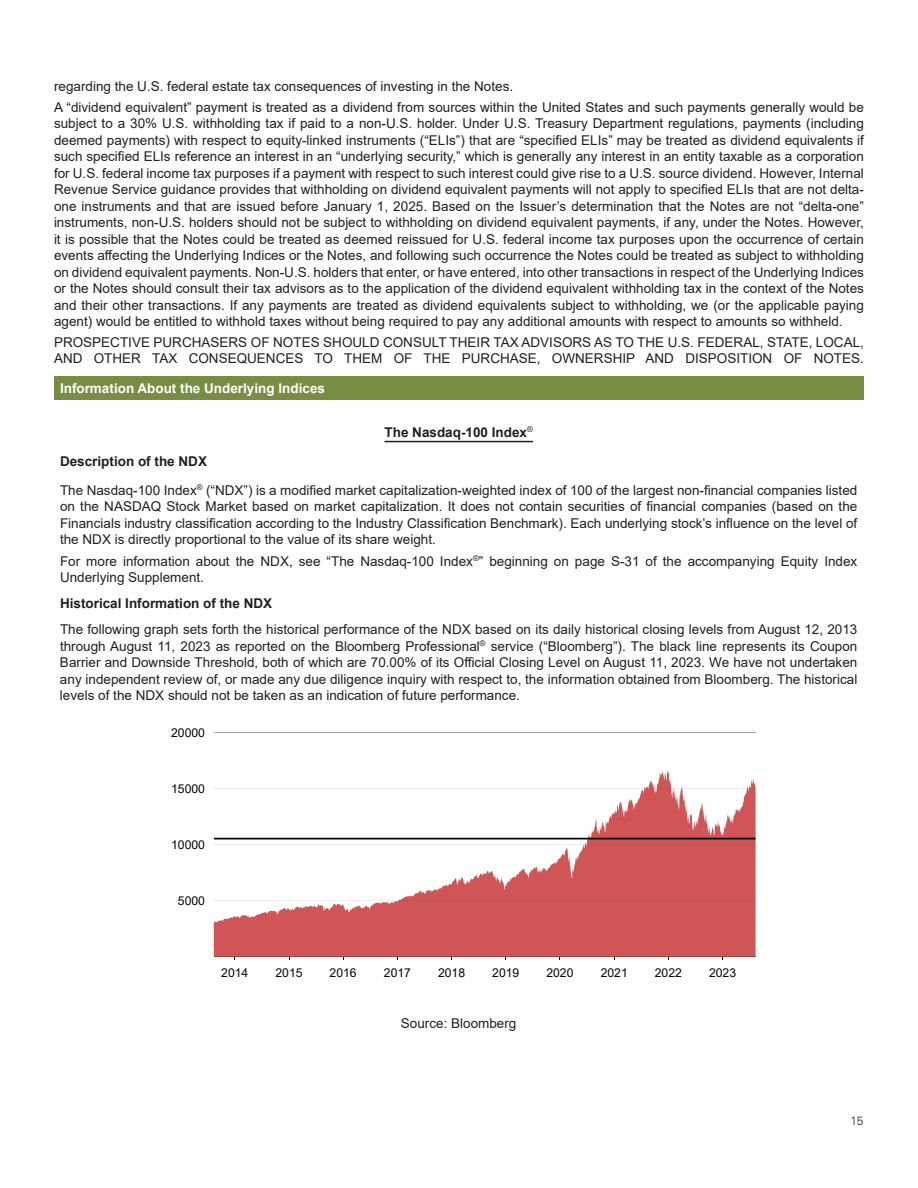
<style>
.page{position:relative;width:918px;height:1188px;background:#fff}
.page>*{position:absolute;margin:0;border:0;box-sizing:border-box;transform-origin:0 0}
.t1{font:13.5px/16.5px "Arial";color:#231f20}
.t2{font:700 13.5px "Arial";color:#231f20}
.t3{font:700 13.5px "Arial";color:#fff}
.t4{font:12.15px "Arial";color:#040503}
.t5{font:300 12px "Univers";color:#231f20}
.s1{font-weight:700}
</style>
<div class="page">
<div style="left:54px;top:376px;width:810px;height:24px;background:#778d42"></div>
<hr style="left:385px;top:441px;width:148px;height:1px;background:#231f20">
<svg style="left:214px;top:771px;width:542px;height:186px"></svg>
<hr style="left:214px;top:838px;width:542px;height:1px;background:#040503">
<hr style="left:214px;top:957px;width:542px;height:1px;background:#934746">
<svg style="left:214px;top:900px;width:542px;height:1px"></svg>
<hr style="left:214px;top:844px;width:370px;height:1px;background:#a6a3a3">
<svg style="left:584px;top:844px;width:172px;height:1px"></svg>
<svg style="left:214px;top:788px;width:542px;height:1px"></svg>
<hr style="left:214px;top:732px;width:542px;height:1px;background:#a6a3a3">
<p class="t1" style="left:54px;top:76px;width:811px;line-height:20.7px">regarding the U.S. federal estate tax consequences of investing in the Notes.<br>A “dividend equivalent” payment is treated as a dividend from sources within the United States and such payments generally would be</p>
<p class="t1" style="left:54px;top:115px;width:812px;text-align:justify">subject to a 30% U.S. withholding tax if paid to a non-U.S. holder. Under U.S. Treasury Department regulations, payments (including deemed payments) with respect to equity-linked instruments (“ELIs”) that are “specified ELIs” may be treated as dividend equivalents if such specified ELIs reference an interest in an “underlying security,” which is generally any interest in an entity taxable as a corporation for U.S. federal income tax purposes if a payment with respect to such interest could give rise to a U.S. source dividend. However, Internal Revenue Service guidance provides that withholding on dividend equivalent payments will not apply to specified ELIs that are not delta&shy;one instruments and that are issued before January 1, 2025. Based on the Issuer’s determination that the Notes are not “delta-one” instruments, non-U.S. holders should not be subject to withholding on dividend equivalent payments, if any, under the Notes. However, it is possible that the Notes could be treated as deemed reissued for U.S. federal income tax purposes upon the occurrence of certain events affecting the Underlying Indices or the Notes, and following such occurrence the Notes could be treated as subject to withholding on dividend equivalent payments. Non-U.S. holders that enter, or have entered, into other transactions in respect of the Underlying Indices or the Notes should consult their tax advisors as to the application of the dividend equivalent withholding tax in the context of the Notes and their other transactions. If any payments are treated as dividend equivalents subject to withholding, we (or the applicable paying agent) would be entitled to withhold taxes without being required to pay any additional amounts with respect to amounts so withheld.</p>
<p class="t1" style="left:54px;top:334px;width:812px">PROSPECTIVE PURCHASERS OF NOTES SHOULD CONSULT THEIR TAX ADVISORS AS TO THE U.S. FEDERAL, STATE, LOCAL,<br>AND OTHER TAX CONSEQUENCES TO THEM OF THE PURCHASE, OWNERSHIP AND DISPOSITION OF NOTES.</p>
<p class="t3" style="left:60px;top:379px;width:267px">Information About the Underlying Indices</p>
<p class="t2" style="left:385px;top:422px;width:150px">The Nasdaq-100 Index<sup>®</sup></p>
<p class="t1" style="left:60px;top:447px;width:799px;line-height:28.3px"><span class="s1">Description of the NDX<br></span>The Nasdaq-100 Index<sup>®</sup> (“NDX”) is a modified market capitalization-weighted index of 100 of the largest non-financial companies listed</p>
<p class="t1" style="left:60px;top:498px;width:799px;text-align:justify">on the NASDAQ Stock Market based on market capitalization. It does not contain securities of financial companies (based on the Financials industry classification according to the Industry Classification Benchmark). Each underlying stock’s influence on the level of the NDX is directly proportional to the value of its share weight.</p>
<p class="t1" style="left:60px;top:553px;width:799px">For more information about the NDX, see “The Nasdaq-100 Index<sup>®</sup>” beginning on page S-31 of the accompanying Equity Index<br>Underlying Supplement.</p>
<p class="t2" style="left:60px;top:594px;width:214px">Historical Information of the NDX</p>
<p class="t1" style="left:60px;top:621px;width:799px;text-align:justify">The following graph sets forth the historical performance of the NDX based on its daily historical closing levels from August 12, 2013 through August 11, 2023 as reported on the Bloomberg Professional<sup>®</sup> service (“Bloomberg”). The black line represents its Coupon Barrier and Downside Threshold, both of which are 70.00% of its Official Closing Level on August 11, 2023. We have not undertaken any independent review of, or made any due diligence inquiry with respect to, the information obtained from Bloomberg. The historical levels of the NDX should not be taken as an indication of future performance.</p>
<p class="t4" style="left:171px;top:724px;width:35px">20000</p>
<p class="t4" style="left:171px;top:781px;width:35px">15000</p>
<p class="t4" style="left:171px;top:837px;width:35px">10000</p>
<p class="t4" style="left:178px;top:893px;width:29px">5000</p>
<p class="t4" style="left:221px;top:964px;width:29px">2014</p>
<p class="t4" style="left:275px;top:964px;width:29px">2015</p>
<p class="t4" style="left:330px;top:964px;width:29px">2016</p>
<p class="t4" style="left:384px;top:964px;width:29px">2017</p>
<p class="t4" style="left:438px;top:964px;width:29px">2018</p>
<p class="t4" style="left:492px;top:964px;width:29px">2019</p>
<p class="t4" style="left:546px;top:964px;width:29px">2020</p>
<p class="t4" style="left:601px;top:964px;width:29px">2021</p>
<p class="t4" style="left:655px;top:964px;width:29px">2022</p>
<p class="t4" style="left:709px;top:964px;width:29px">2023</p>
<p class="t1" style="left:401px;top:1014px;width:117px">Source: Bloomberg</p>
<p class="t5" style="left:850px;top:1114px;width:14px">15</p>
</div>
